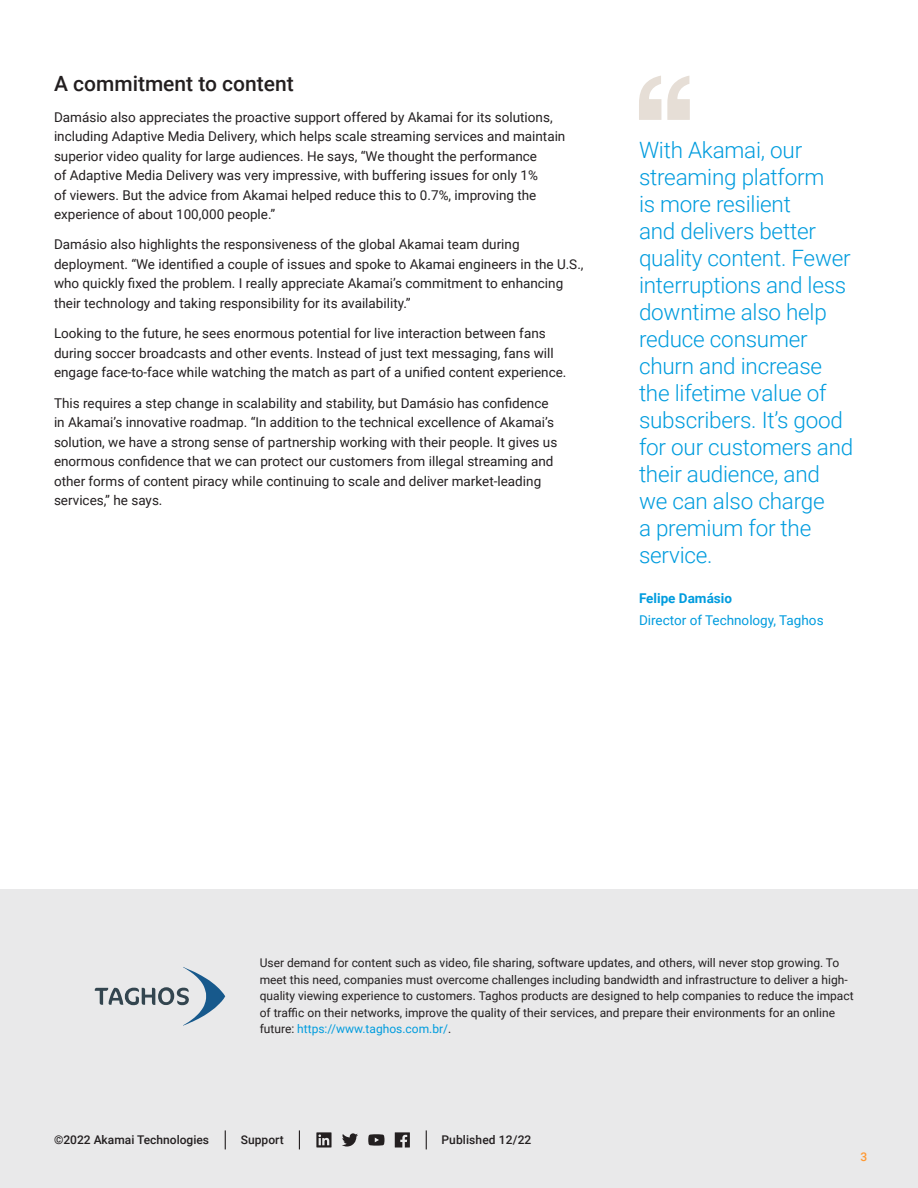
<style>
.page{position:relative;width:918px;height:1188px;background:#fff}
.page>*{position:absolute;margin:0;border:0;box-sizing:border-box;transform-origin:0 0}
.ACS___Pull_Quote{font:300 22.5px/27px "Roboto";letter-spacing:-.01em;color:#009cde}
.ACS___H1{font:500 21px "Roboto";color:#231f20}
.ACS___Body{font:13.5px/19.5px "Roboto";color:#231f20}
.ACS___Pull_Quote_-_T{font:13.5px "Roboto";color:#009cde}
.ACS___Pull_Quote_-_N{font:700 13.5px "Roboto";color:#009cde}
.ACS___Concluding_Par{font:12px/16.5px "Roboto";color:#231f20}
.ACS___Footer{font:500 12px "Roboto";color:#231f20}
.t1{font:500 12px "Roboto";color:#f93}
.s1{color:#009cde}
</style>
<div class="page">
<svg style="left:639px;top:76px;width:51px;height:44px"></svg>
<div style="left:0;top:890px;width:918px;height:298px;background:#e9e9ea"></div>
<svg style="left:299px;top:1130px;width:1px;height:19px"></svg>
<svg style="left:225px;top:1130px;width:1px;height:19px"></svg>
<svg style="left:426px;top:1130px;width:1px;height:19px"></svg>
<svg style="left:368px;top:1134px;width:16px;height:12px"></svg>
<svg style="left:316px;top:1132px;width:16px;height:16px"></svg>
<svg style="left:395px;top:1132px;width:15px;height:16px"></svg>
<svg style="left:342px;top:1133px;width:16px;height:14px"></svg>
<svg style="left:95px;top:967px;width:130px;height:59px"></svg>
<p class="ACS___H1" style="left:54px;top:69px;width:241px">A commitment to content</p>
<p class="ACS___Body" style="left:54px;top:107px;width:513px">Damásio also appreciates the proactive support offered by Akamai for its solutions, including Adaptive Media Delivery, which helps scale streaming services and maintain superior video quality for large audiences. He says, “We thought the performance<br>of Adaptive Media Delivery was very impressive, with buffering issues for only 1%<br>of viewers. But the advice from Akamai helped reduce this to 0.7%, improving the experience of about 100,000 people.”</p>
<p class="ACS___Body" style="left:54px;top:234px;width:531px">Damásio also highlights the responsiveness of the global Akamai team during deployment. “We identified a couple of issues and spoke to Akamai engineers in the U.S., who quickly fixed the problem. I really appreciate Akamai’s commitment to enhancing their technology and taking responsibility for its availability.”</p>
<p class="ACS___Body" style="left:54px;top:323px;width:514px">Looking to the future, he sees enormous potential for live interaction between fans during soccer broadcasts and other events. Instead of just text messaging, fans will engage face-to-face while watching the match as part of a unified content experience.</p>
<p class="ACS___Body" style="left:54px;top:393px;width:505px">This requires a step change in scalability and stability, but Damásio has confidence in Akamai’s innovative roadmap. “In addition to the technical excellence of Akamai’s solution, we have a strong sense of partnership working with their people. It gives us enormous confidence that we can protect our customers from illegal streaming and other forms of content piracy while continuing to scale and deliver market-leading services,” he says.</p>
<p class="ACS___Pull_Quote" style="left:639px;top:136px;width:216px">With Akamai, our streaming platform<br>is more resilient<br>and delivers better quality content. Fewer interruptions and less downtime also help reduce consumer churn and increase the lifetime value of subscribers. It’s good for our customers and their audience, and we can also charge<br>a premium for the service.</p>
<p class="ACS___Pull_Quote_-_N" style="left:639px;top:589px;width:95px">Felipe Damásio</p>
<p class="ACS___Pull_Quote_-_T" style="left:639px;top:611px;width:186px">Director of Technology, Taghos</p>
<p class="ACS___Concluding_Par" style="left:260px;top:954px;width:595px">User demand for content such as video, file sharing, software updates, and others, will never stop growing. To meet this need, companies must overcome challenges including bandwidth and infrastructure to deliver a high&shy;quality viewing experience to customers. Taghos products are designed to help companies to reduce the impact of traffic on their networks, improve the quality of their services, and prepare their environments for an online future: <span class="s1">https://www.taghos.com.br/</span>.</p>
<p class="ACS___Footer" style="left:54px;top:1132px;width:157px">©2022 Akamai Technologies</p>
<p class="ACS___Footer" style="left:241px;top:1132px;width:44px">Support</p>
<p class="ACS___Footer" style="left:441px;top:1132px;width:91px">Published 12/22</p>
<p class="t1" style="left:860px;top:1148px;width:8px">3</p>
</div>
